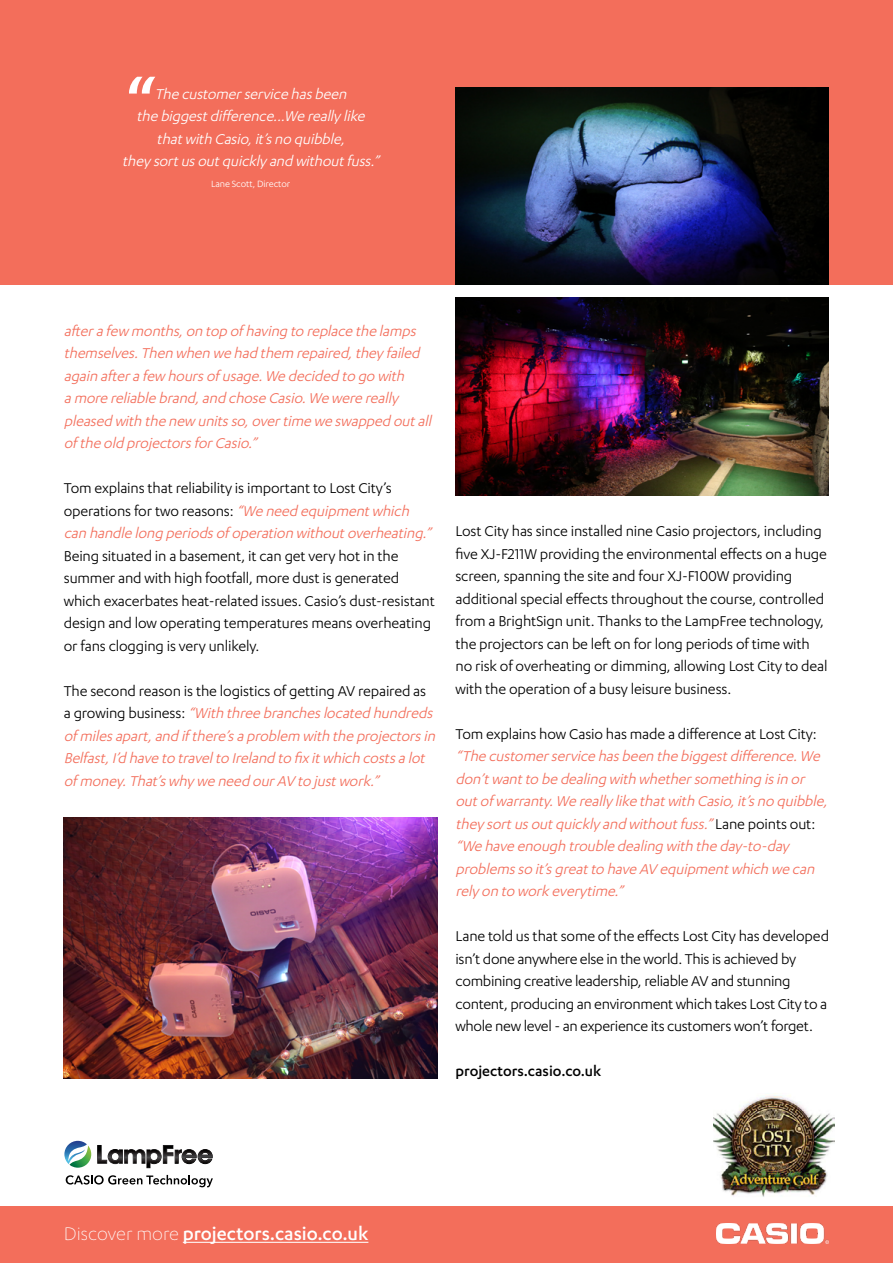
<style>
.page{position:relative;width:893px;height:1263px;background:#fff}
.page>*{position:absolute;margin:0;border:0;box-sizing:border-box;transform-origin:0 0}
.t1{font:500 79.35px "Karbon";color:#fff}
.t2{font:500 21px "Karbon";color:#fff}
.t3{font:16.5px/22.5px "Karbon";letter-spacing:-.01em;color:#000}
.t4{font:italic 16.5px/22.5px "Karbon";letter-spacing:-.01em;color:#f36e5b}
.t5{font:italic 16.5px/22.5px "Karbon";color:#fff;text-align:center}
.t6{font:500 16.5px "Karbon";color:#000}
.t7{font:10.5px "Karbon";letter-spacing:-.01em;color:#fff}
.s1{font-style:italic;color:#f36e5b}
.s2{font-style:normal;color:#000}
.s3{font-weight:300}
</style>
<div class="page">
<div style="left:0;top:0;width:893px;height:285px;background:#f36e5b"></div>
<div style="left:0;top:1207px;width:893px;height:56px;background:#f36e5b"></div>
<svg style="left:66px;top:1175px;width:147px;height:12px"></svg>
<svg style="left:97px;top:1145px;width:116px;height:23px"></svg>
<svg style="left:64px;top:1141px;width:27px;height:27px"></svg>
<img style="left:455px;top:87px;width:374px;height:198px">
<img style="left:455px;top:298px;width:374px;height:197px">
<img style="left:64px;top:818px;width:373px;height:260px">
<img style="left:716px;top:1224px;width:113px;height:20px">
<hr style="left:183px;top:1242px;width:185px;height:1px;background:#fff">
<img style="left:713px;top:1095px;width:121px;height:102px">
<h1 class="t1" style="left:124px;top:59px;width:32px">“</h1>
<p class="t5" style="left:122px;top:82px;width:262px">The customerservice hasbeen<br>the biggestdifference...We really like thatwith Casio,it’sno quibble,<br>they sortusoutquickly and withoutfuss.”</p>
<p class="t7" style="left:211px;top:178px;width:81px">Lane Scott, Director</p>
<p class="t4" style="left:64px;top:319px;width:373px">afterafew months,on top of having to replace the lamps themselves.Then when we had them repaired,they failed again afterafew hoursof usage.We decided to go with amore reliable brand,and chose Casio.We were really pleased with the new unitsso,overtime we swapped outall of the old projectorsforCasio.”</p>
<p class="t3" style="left:64px;top:477px;width:373px">Tom explains that reliability is important to Lost City’s operations for two reasons: <span class="s1">“We need equipmentwhich can handle long periodsof operation withoutoverheating.”</span></p>
<p class="t3" style="left:64px;top:544px;width:373px">Being situated in a basement, it can get very hot in the summer and with high footfall, more dust is generated which exacerbates heat-related issues. Casio’s dust-resistant design and low operating temperatures means overheating or fans clogging is very unlikely.</p>
<p class="t4" style="left:64px;top:679px;width:376px"><span class="s2">The second reason is the logistics of getting AV repaired as<br>a g r o w i n g b u s i n e s s :</span> “With three brancheslocated hundreds of milesapart,and if there’saproblem with the projectorsin Belfast,I’d have to travelto Ireland to fixitwhich costsalot of money.That’swhy we need ourAV to justwork.”</p>
<p class="t3" style="left:455px;top:519px;width:374px">Lost City has since installed nine Casio projectors, including five XJ-F211W providing the environmental effects on a huge screen, spanning the site and four XJ-F100W providing additional special effects throughout the course, controlled from a BrightSign unit. Thanks to the LampFree technology, the projectors can be left on for long periods of time with no risk of overheating or dimming, allowing Lost City to deal with the operation of a busy leisure business.</p>
<p class="t3" style="left:455px;top:722px;width:363px">Tom explains how Casio has made a difference at Lost City:</p>
<p class="t4" style="left:455px;top:744px;width:377px">“The customerservice hasbeen the biggestdifference.We don’twantto be dealing with whethersomething isin or outof warranty.We really like thatwith Casio,it’sno quibble, they sortusoutquickly and withoutfuss.”<span class="s2">L a n e p o i n t s o u t : </span>“We have enough trouble dealing with the day -to-day problemsso it’sgreatto have AV equipmentwhich we can rely on to work everytime.”</p>
<p class="t3" style="left:455px;top:924px;width:375px">Lane told us that some of the effects Lost City has developed isn’t done anywhere else in the world. This is achieved by combining creative leadership, reliable AV and stunning content, producing an environment which takes Lost City to a whole new level - an experience its customers won’t forget.</p>
<p class="t6" style="left:455px;top:1062px;width:147px">projectors.casio.co.uk</p>
<p class="t2" style="left:64px;top:1222px;width:306px"><span class="s3">Discover more</span> projectors.casio.co.uk</p>
</div>
